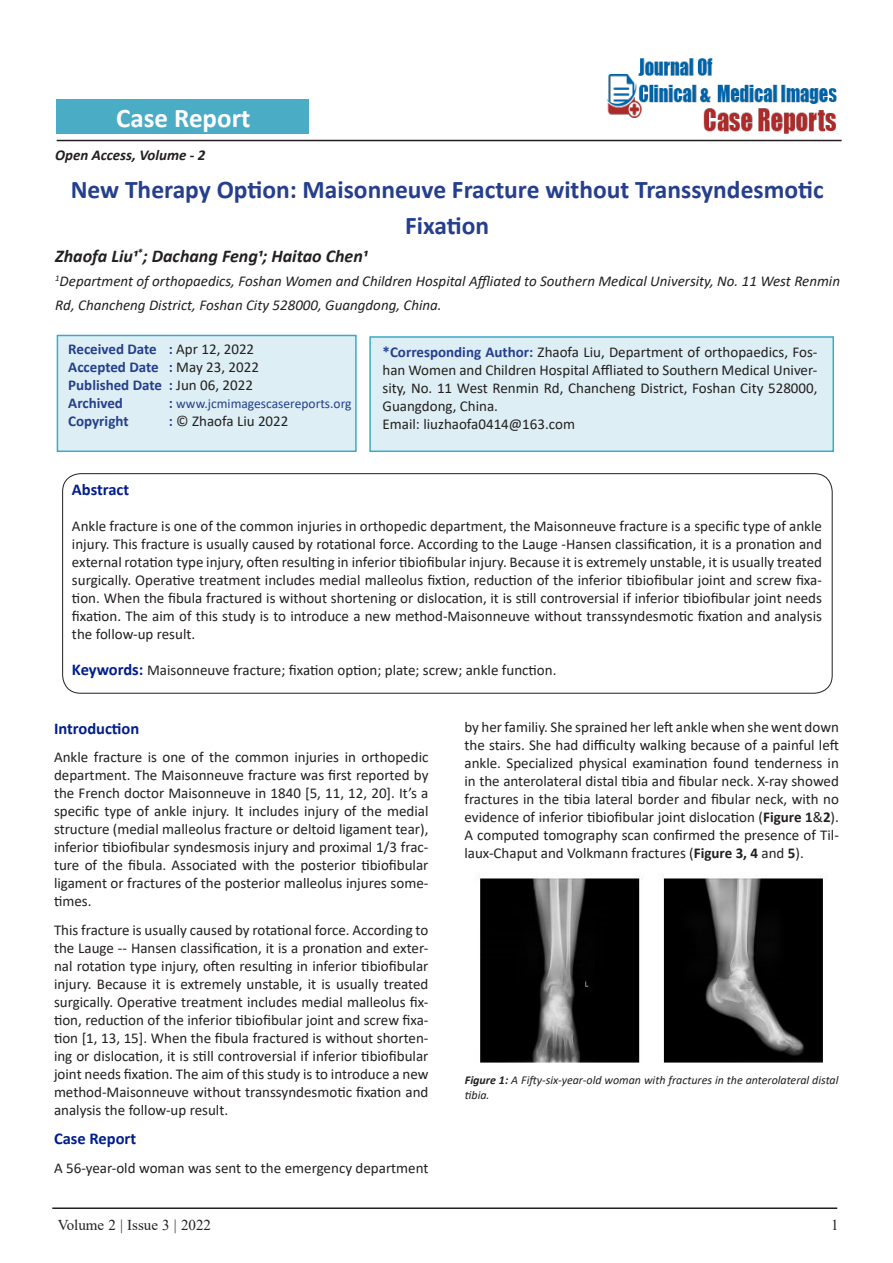
<style>
.page{position:relative;width:893px;height:1263px;background:#fff}
.page>*{position:absolute;margin:0;border:0;box-sizing:border-box;transform-origin:0 0}
.t1{font:700 27px "Calibri";color:#fff}
.Tittle{font:700 25.5px/36px "Calibri";color:#253f8e;text-align:center}
.Paragraph_Style_1{font:italic 700 18px "Calibri";color:#231f20}
.side_heading_new{font:700 16.5px "Calibri";color:#001d8c}
.Paragraph_Style_1-2{font:15px/18px "Calibri";color:#231f20;text-align:justify}
.side_heading_new-2{font:15px/18px "Calibri";color:#231f20;text-align:justify}
.Paragraph_Style_1-3{font:italic 15px/24px "Calibri";color:#231f20}
.Paragraph_Style_1-4{font:700 15px/18px "Calibri";color:#253f8e}
.t2{font:15px "Times New Roman";color:#231f20}
.t3{font:italic 700 15px "Calibri";color:#231f20}
.Paragraph_Style_1-5{font:13.5px "Calibri";color:#253f8e}
.t4{font:italic 12px/14.4px "Calibri";color:#231f20}
.s1{font-weight:400;color:#231f20}
.s2{font-weight:700;font-size:15px}
.s3{font-weight:700;color:#253f8e}
.s4{font-weight:700;font-size:16.5px;color:#001d8c}
.s5{font-weight:700}
</style>
<div class="page">
<hr style="left:57px;top:140px;width:785px;height:1px;background:#231f20">
<hr style="left:52px;top:1207px;width:785px;height:2px;background:#231f20">
<div style="left:57px;top:100px;width:252px;height:34px;background:#4bacc6"></div>
<div style="left:369px;top:336px;width:465px;height:116px;background:#ddeff4;border:2px solid #3daac4"></div>
<div style="left:57px;top:335px;width:300px;height:117px;background:#ddeff4;border:2px solid #3daac4"></div>
<div style="left:62px;top:473px;width:770px;height:221px;border:1px solid #231f20;border-radius:18px"></div>
<img style="left:605px;top:58px;width:234px;height:82px">
<img style="left:479px;top:874px;width:344px;height:189px">
<p class="t1" style="left:116px;top:99px;width:136px">Case Report</p>
<p class="t3" style="left:55px;top:144px;width:152px">Open Access, Volume - 2</p>
<p class="Tittle" style="left:71px;top:171px;width:754px">New Therapy Option: Maisonneuve Fracture without Transsyndesmotic<br>Fixation</p>
<p class="Paragraph_Style_1" style="left:55px;top:243px;width:314px">Zhaofa Liu1<sup>*</sup>; Dachang Feng1; Haitao Chen1</p>
<p class="Paragraph_Style_1-3" style="left:55px;top:268px;width:786px"><sup>1</sup>Department of orthopaedics, Foshan Women and Children Hospital Affliated to Southern Medical University, No. 11 West Renmin<br>Rd, Chancheng District, Foshan City 528000, Guangdong, China.</p>
<p class="Paragraph_Style_1-4" style="left:68px;top:339px;width:192px">Received Date : <span class="s1">Apr 12, 2022<br></span>Accepted Date : <span class="s1">May 23, 2022<br></span>Published Date : <span class="s1">Jun 06, 2022<br></span>Archived</p>
<p class="Paragraph_Style_1-5" style="left:169px;top:394px;width:184px"><span class="s2">:</span> www.jcmimagescasereports.org</p>
<p class="Paragraph_Style_1-4" style="left:68px;top:411px;width:62px">Copyright</p>
<p class="Paragraph_Style_1-2" style="left:169px;top:411px;width:121px"><span class="s3">:</span> © Zhaofa Liu 2022</p>
<p class="Paragraph_Style_1-2" style="left:383px;top:342px;width:436px"><span class="s3">*Corresponding Author:</span> Zhaofa Liu, Department of orthopaedics, Fos&shy;han Women and Children Hospital Affliated to Southern Medical Univer&shy;sity, No. 11 West Renmin Rd, Chancheng District, Foshan City 528000, Guangdong, China.</p>
<p class="Paragraph_Style_1-2" style="left:383px;top:414px;width:194px">Email: liuzhaofa0414@163.com</p>
<p class="side_heading_new" style="left:72px;top:478px;width:59px">Abstract</p>
<p class="Paragraph_Style_1-2" style="left:72px;top:517px;width:752px">Ankle fracture is one of the common injuries in orthopedic department, the Maisonneuve fracture is a specific type of ankle injury. This fracture is usually caused by rotational force. According to the Lauge -Hansen classification, it is a pronation and external rotation type injury, often resulting in inferior tibiofibular injury. Because it is extremely unstable, it is usually treated surgically. Operative treatment includes medial malleolus fixtion, reduction of the inferior tibiofibular joint and screw fixa&shy;tion. When the fibula fractured is without shortening or dislocation, it is still controversial if inferior tibiofibular joint needs fixation. The aim of this study is to introduce a new method-Maisonneuve without transsyndesmotic fixation and analysis the follow-up result.</p>
<p class="side_heading_new-2" style="left:72px;top:661px;width:486px"><span class="s4">Keywords:</span> Maisonneuve fracture; fixation option; plate; screw; ankle function.</p>
<p class="side_heading_new" style="left:54px;top:716px;width:87px">Introduction</p>
<p class="Paragraph_Style_1-2" style="left:54px;top:748px;width:376px">Ankle fracture is one of the common injuries in orthopedic department. The Maisonneuve fracture was first reported by the French doctor Maisonneuve in 1840 [5, 11, 12, 20]. It’s a specific type of ankle injury. It includes injury of the medial structure (medial malleolus fracture or deltoid ligament tear), inferior tibiofibular syndesmosis injury and proximal 1/3 frac&shy;ture of the fibula. Associated with the posterior tibiofibular ligament or fractures of the posterior malleolus injures some&shy;times.</p>
<p class="Paragraph_Style_1-2" style="left:54px;top:921px;width:376px">This fracture is usually caused by rotational force. According to the Lauge -- Hansen classification, it is a pronation and exter&shy;nal rotation type injury, often resulting in inferior tibiofibular injury. Because it is extremely unstable, it is usually treated surgically. Operative treatment includes medial malleolus fix&shy;tion, reduction of the inferior tibiofibular joint and screw fixa&shy;tion [1, 13, 15]. When the fibula fractured is without shorten&shy;ing or dislocation, it is still controversial if inferior tibiofibular joint needs fixation. The aim of this study is to introduce a new method-Maisonneuve without transsyndesmotic fixation and analysis the follow-up result.</p>
<p class="side_heading_new" style="left:54px;top:1127px;width:84px">Case Report</p>
<p class="side_heading_new-2" style="left:54px;top:1158px;width:376px">A 56-year-old woman was sent to the emergency department</p>
<p class="side_heading_new-2" style="left:464px;top:718px;width:376px">by her familiy. She sprained her left ankle when she went down the stairs. She had difficulty walking because of a painful left ankle. Specialized physical examination found tenderness in in the anterolateral distal tibia and fibular neck. X-ray showed fractures in the tibia lateral border and fibular neck, with no evidence of inferior tibiofibular joint dislocation (<span class="s5">Figure 1</span>&amp;<span class="s5">2</span>).<br>A computed tomography scan confirmed the presence of Til&shy;laux-Chaput and Volkmann fractures (<span class="s5">Figure 3, 4</span> and <span class="s5">5</span>).</p>
<p class="t4" style="left:465px;top:1072px;width:375px"><span class="s5">Figure 1:</span> A Fifty-six-year-old woman with fractures in the anterolateral distal tibia.</p>
<p class="t2" style="left:58px;top:1214px;width:155px">Volume 2 | Issue 3 | 2022</p>
<p class="t2" style="left:831px;top:1214px;width:9px">1</p>
</div>
